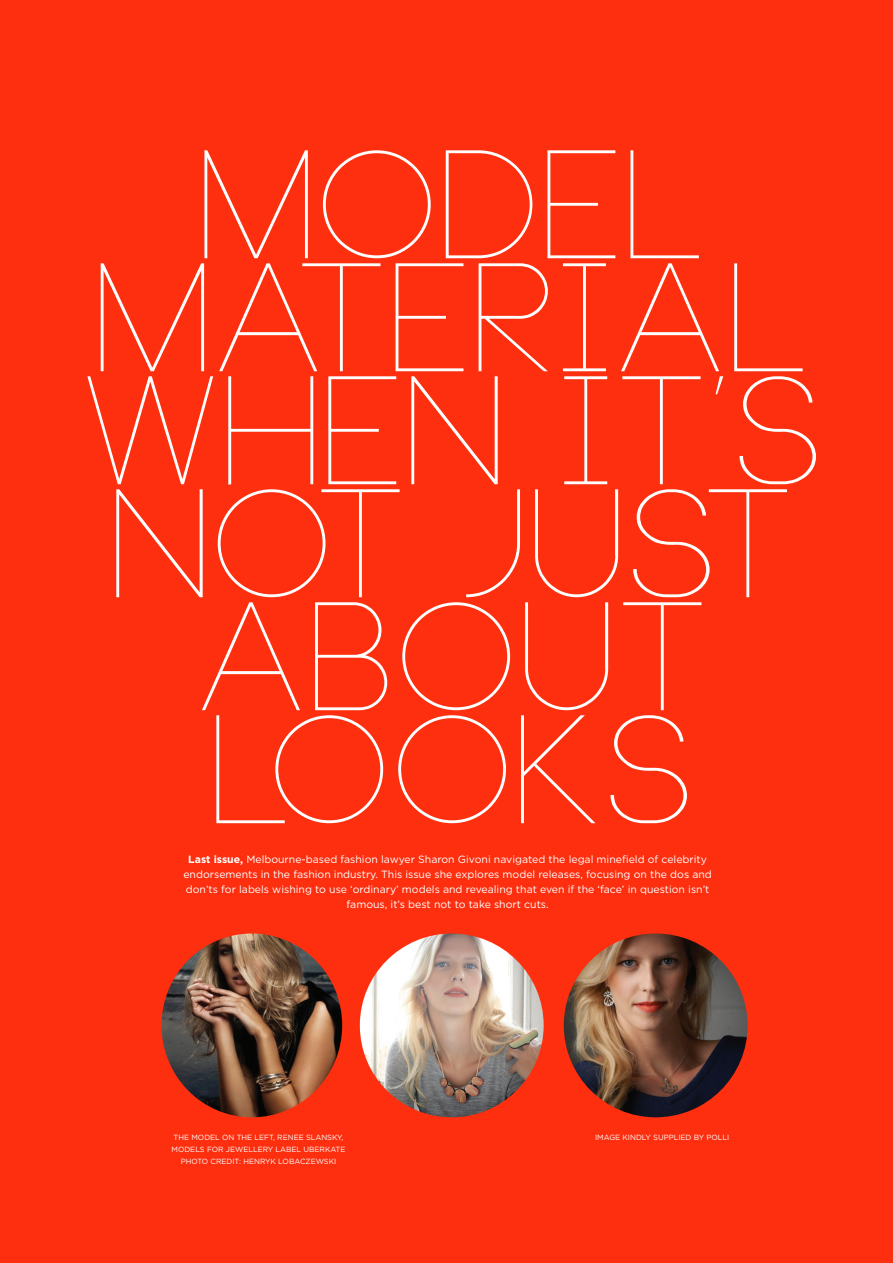
<style>
.page{position:relative;width:893px;height:1263px;background:#fd2f0f}
.page>*{position:absolute;margin:0;border:0;box-sizing:border-box;transform-origin:0 0}
.t1{font:100 150.9px "Neou";color:#fff}
.t2{font:10.5px/15px "Gotham";color:#fff;text-align:center}
.t3{font:7.5px "Gotham";color:#fff}
.s1{font-weight:700}
</style>
<div class="page">
<img style="left:360px;top:933px;width:184px;height:184px;border-radius:92px">
<img style="left:162px;top:933px;width:180px;height:184px">
<img style="left:564px;top:933px;width:184px;height:184px;border-radius:92px">
<p class="t1" style="left:204px;top:130px;width:511px">MODEL</p>
<p class="t1" style="left:101px;top:243px;width:718px">MATERIAL</p>
<p class="t1" style="left:87px;top:356px;width:745px">WHEN IT’S</p>
<p class="t1" style="left:116px;top:469px;width:687px">NOT JUST</p>
<p class="t1" style="left:202px;top:582px;width:516px">ABOUT</p>
<p class="t1" style="left:216px;top:695px;width:487px">LOOKS</p>
<p class="t2" style="left:188px;top:851px;width:520px"><span class="s1">Last issue,</span> Melbourne-based fashion lawyer Sharon Givoni navigated the legal minefield of celebrity</p>
<p class="t2" style="left:183px;top:866px;width:530px">endorsements in the fashion industry. This issue she explores model releases, focusing on the dos and don’ts for labels wishing to use ‘ordinary’ models and revealing that even if the ‘face’ in question isn’t famous, it’s best not to take short cuts.</p>
<p class="t3" style="left:174px;top:1133px;width:171px">THE MODEL ON THE LEFT, RENEE SLANSKY,</p>
<p class="t3" style="left:172px;top:1145px;width:175px">MODELS FOR JEWELLERY LABEL UBERKATE</p>
<p class="t3" style="left:181px;top:1157px;width:157px">PHOTO CREDIT: HENRYK LOBACZEWSKI</p>
<p class="t3" style="left:595px;top:1133px;width:136px">IMAGE KINDLY SUPPLIED BY POLLI</p>
</div>
